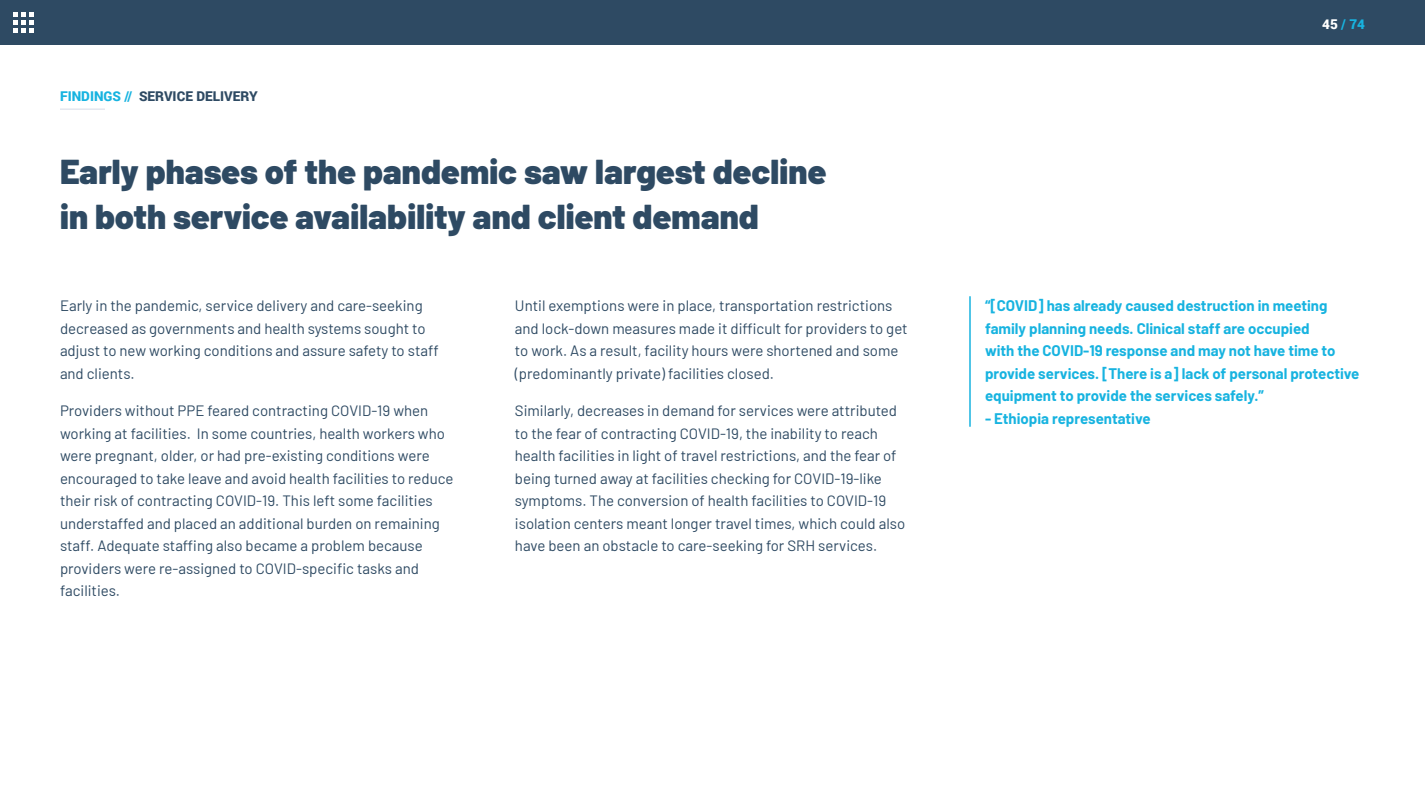
<style>
.page{position:relative;width:1425px;height:810px;background:#fff}
.page>*{position:absolute;margin:0;border:0;box-sizing:border-box;transform-origin:0 0}
.t1{font:900 34.5px/45px "Barlow";color:#2e4a63}
.t2{font:15px/22.5px "Barlow";color:#2e4a63}
.t3{font:700 15px/22.5px "Barlow";color:#17b3e0}
.t4{font:900 13.5px "Roboto";color:#2e4a63}
.t5{font:900 13.5px "Roboto";color:#17b3e0}
.s1{color:#17b3e0}
.s2{color:#fff}
</style>
<div class="page">
<div style="left:0;top:0;width:1425px;height:45px;background:#2e4a63"></div>
<svg style="left:14px;top:12px;width:20px;height:21px"></svg>
<hr style="left:60px;top:109px;width:45px;height:1px;background:#d6dbe6">
<hr style="left:969px;top:296px;width:2px;height:131px;background:#17b3e0">
<p class="t4" style="left:60px;top:87px;width:199px"><span class="s1">FINDINGS //</span> SERVICE DELIVERY</p>
<h1 class="t1" style="left:60px;top:146px;width:768px">Early phases of the pandemic saw largest decline in both service availability and client demand</h1>
<p class="t2" style="left:60px;top:293px;width:380px">Early in the pandemic, service delivery and care-seeking decreased as governments and health systems sought to adjust to new working conditions and assure safety to staff and clients.</p>
<p class="t2" style="left:60px;top:398px;width:395px">Providers without PPE feared contracting COVID-19 when working at facilities. In some countries, health workers who were pregnant, older, or had pre-existing conditions were encouraged to take leave and avoid health facilities to reduce their risk of contracting COVID-19. This left some facilities understaffed and placed an additional burden on remaining staff. Adequate staffing also became a problem because providers were re-assigned to COVID-specific tasks and facilities.</p>
<p class="t2" style="left:515px;top:293px;width:394px">Until exemptions were in place, transportation restrictions and lock-down measures made it difficult for providers to get to work. As a result, facility hours were shortened and some (predominantly private) facilities closed.</p>
<p class="t2" style="left:515px;top:398px;width:392px">Similarly, decreases in demand for services were attributed to the fear of contracting COVID-19, the inability to reach health facilities in light of travel restrictions, and the fear of being turned away at facilities checking for COVID-19-like symptoms. The conversion of health facilities to COVID-19 isolation centers meant longer travel times, which could also have been an obstacle to care-seeking for SRH services.</p>
<p class="t5" style="left:1322px;top:15px;width:44px"><span class="s2">45</span> / 74</p>
<p class="t3" style="left:985px;top:293px;width:376px">“[COVID] has already caused destruction in meeting family planning needs. Clinical staff are occupied<br>with the COVID-19 response and may not have time to provide services. [There is a] lack of personal protective equipment to provide the services safely.”</p>
<p class="t3" style="left:985px;top:406px;width:167px">- Ethiopia representative</p>
</div>
